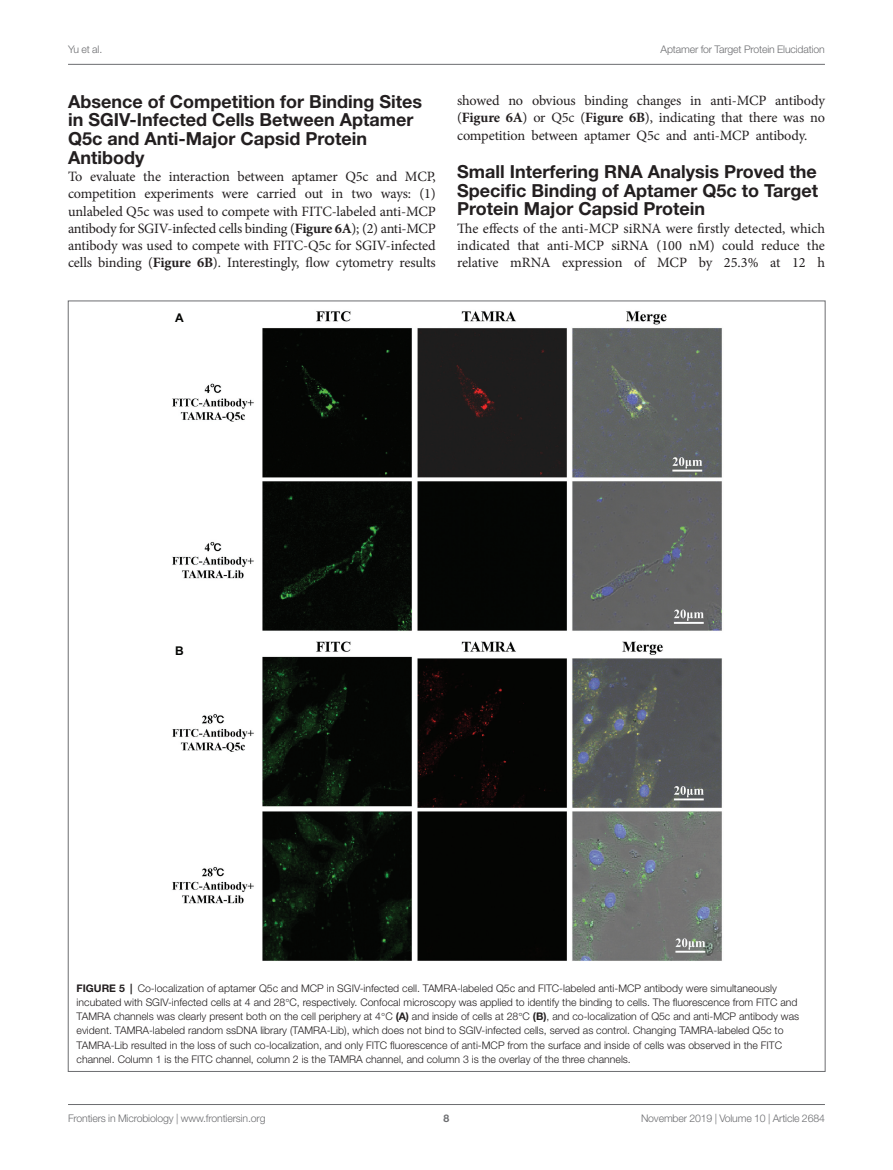
<style>
.page{position:relative;width:893px;height:1170px;background:#fff}
.page>*{position:absolute;margin:0;border:0;box-sizing:border-box;transform-origin:0 0}
.HEAD_2{font:700 18px/18.8px "Helvetica Neue LT Std";color:#231f20}
.TEXT_FLUSH{font:14.25px/17.2px "Minion Pro";letter-spacing:-.01em;color:#231f20;text-align:justify}
.t1{font:700 12px "Arial";color:#040503}
.FIG_LEG{font:300 10.5px/14.2px "Helvetica Neue LT Std";color:#231f20}
.t2{font:300 10.5px "Helvetica Neue LT Std";letter-spacing:-.015em;color:#6c6d70}
.t3{font:700 10.5px "Helvetica Neue LT Std";color:#6c6d70}
.s1{font-weight:700}
.s2{font-family:"STIX General";font-weight:400}
</style>
<div class="page">
<hr style="left:68px;top:64px;width:757px;height:1px;background:#6c6d70">
<hr style="left:68px;top:1104px;width:757px;height:1px;background:#6c6d70">
<img style="left:172px;top:311px;width:550px;height:650px">
<p class="t2" style="left:68px;top:42px;width:36px">Yu et al.</p>
<p class="t2" style="left:660px;top:42px;width:166px">Aptamer for Target Protein Elucidation</p>
<p class="HEAD_2" style="left:68px;top:91px;width:356px">Absence of Competition for Binding Sites in SGIV-Infected Cells Between Aptamer<br>Q5c and Anti-Major Capsid Protein<br>Antibody</p>
<p class="TEXT_FLUSH" style="left:68px;top:168px;width:369px">To evaluate the interaction between aptamer Q5c and MCP, competition experiments were carried out in two ways: (1) unlabeled Q5c was used to compete with FITC-labeled anti-MCP antibody for SGIV-infected cells binding (<span class="s1">Figure 6A</span>); (2) anti-MCP antibody was used to compete with FITC-Q5c for SGIV-infected cells binding (<span class="s1">Figure 6B</span>). Interestingly, flow cytometry results</p>
<p class="t1" style="left:175px;top:310px;width:10px">A</p>
<p class="TEXT_FLUSH" style="left:457px;top:92px;width:369px">showed no obvious binding changes in anti-MCP antibody (<span class="s1">Figure 6A</span>) or Q5c (<span class="s1">Figure 6B</span>), indicating that there was no competition between aptamer Q5c and anti-MCP antibody.</p>
<p class="HEAD_2" style="left:457px;top:162px;width:362px;text-align:justify">Small Interfering RNA Analysis Proved the Specific Binding of Aptamer Q5c to Target Protein Major Capsid Protein</p>
<p class="TEXT_FLUSH" style="left:457px;top:219px;width:369px">The effects of the anti-MCP siRNA were firstly detected, which indicated that anti-MCP siRNA (100 nM) could reduce the relative mRNA expression of MCP by 25.3% at 12 h</p>
<p class="t1" style="left:175px;top:643px;width:10px">B</p>
<p class="FIG_LEG" style="left:77px;top:980px;width:724px"><span class="s1">FIGURE 5 |</span> Co-localization of aptamer Q5c and MCP in SGIV-infected cell. TAMRA-labeled Q5c and FITC-labeled anti-MCP antibody were simultaneously incubated with SGIV-infected cells at 4 and 28<span class="s2">°</span>C, respectively. Confocal microscopy was applied to identify the binding to cells. The fluorescence from FITC and TAMRA channels was clearly present both on the cell periphery at 4<span class="s2">°</span>C <span class="s1">(A)</span> and inside of cells at 28<span class="s2">°</span>C <span class="s1">(B)</span>, and co-localization of Q5c and anti-MCP antibody was evident. TAMRA-labeled random ssDNA library (TAMRA-Lib), which does not bind to SGIV-infected cells, served as control. Changing TAMRA-labeled Q5c to TAMRA-Lib resulted in the loss of such co-localization, and only FITC fluorescence of anti-MCP from the surface and inside of cells was observed in the FITC channel. Column 1 is the FITC channel, column 2 is the TAMRA channel, and column 3 is the overlay of the three channels.</p>
<p class="t2" style="left:68px;top:1111px;width:199px">Frontiers in Microbiology | www.frontiersin.org</p>
<p class="t3" style="left:444px;top:1111px;width:7px">8</p>
<p class="t2" style="left:641px;top:1111px;width:185px">November 2019 | Volume 10 | Article 2684</p>
</div>
